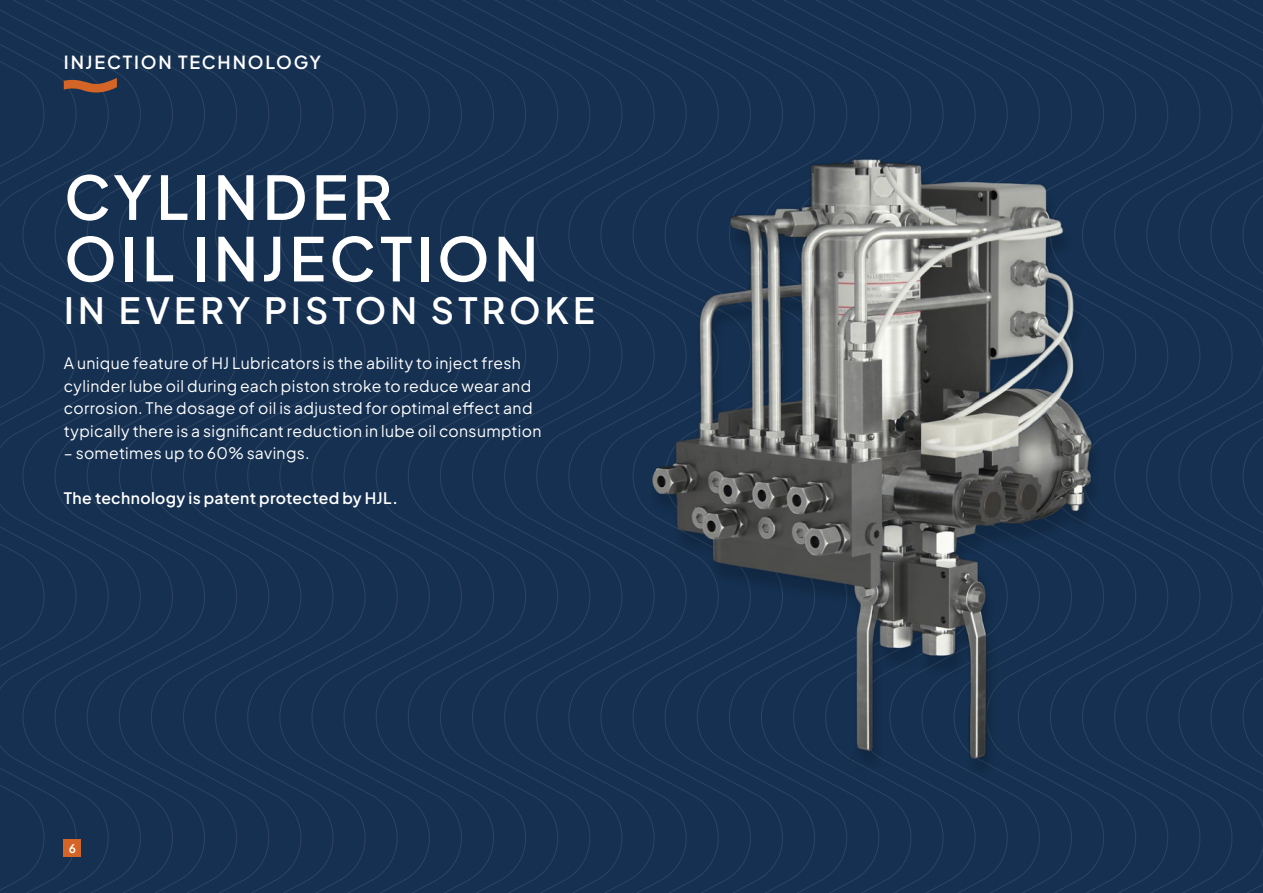
<style>
.page{position:relative;width:1263px;height:893px;background:#fff}
.page>*{position:absolute;margin:0;border:0;box-sizing:border-box;transform-origin:0 0}
.t1{font:600 60px "Plus Jakarta Sans";letter-spacing:.07em;color:#fff}
.Title_2{font:600 36px "Plus Jakarta Sans";letter-spacing:.115em;color:#fff}
.t2{font:600 18px "Plus Jakarta Sans";letter-spacing:.1em;color:#fff}
.Body{font:15.75px/22.5px "Plus Jakarta Sans";letter-spacing:.02em;color:#fff}
.Bodu_bold{font:600 15.75px "Plus Jakarta Sans";letter-spacing:.02em;color:#fff}
.Page_no{font:600 12px "Plus Jakarta Sans";color:#fff}
</style>
<div class="page">
<div style="left:0;top:0;width:32px;height:893px;background:#153050"></div>
<div style="left:32px;top:0;width:32px;height:893px;background:#153050"></div>
<div style="left:64px;top:0;width:32px;height:893px;background:#153050"></div>
<div style="left:96px;top:0;width:32px;height:893px;background:#153050"></div>
<div style="left:128px;top:0;width:32px;height:893px;background:#153050"></div>
<div style="left:160px;top:0;width:32px;height:893px;background:#153050"></div>
<div style="left:192px;top:0;width:32px;height:893px;background:#153050"></div>
<div style="left:224px;top:0;width:33px;height:893px;background:#153050"></div>
<div style="left:257px;top:0;width:32px;height:893px;background:#153050"></div>
<div style="left:289px;top:0;width:32px;height:893px;background:#153050"></div>
<div style="left:321px;top:0;width:32px;height:893px;background:#153050"></div>
<div style="left:353px;top:0;width:32px;height:893px;background:#153050"></div>
<div style="left:385px;top:0;width:32px;height:893px;background:#153050"></div>
<div style="left:417px;top:0;width:32px;height:893px;background:#153050"></div>
<div style="left:449px;top:0;width:32px;height:893px;background:#153050"></div>
<div style="left:481px;top:0;width:32px;height:893px;background:#153050"></div>
<div style="left:513px;top:0;width:32px;height:893px;background:#153050"></div>
<div style="left:545px;top:0;width:33px;height:893px;background:#153050"></div>
<div style="left:578px;top:0;width:32px;height:893px;background:#153050"></div>
<div style="left:610px;top:0;width:32px;height:893px;background:#153050"></div>
<div style="left:642px;top:0;width:32px;height:893px;background:#153050"></div>
<div style="left:674px;top:0;width:32px;height:893px;background:#153050"></div>
<div style="left:706px;top:0;width:32px;height:893px;background:#153050"></div>
<div style="left:738px;top:0;width:32px;height:893px;background:#153050"></div>
<div style="left:770px;top:0;width:32px;height:893px;background:#153050"></div>
<div style="left:802px;top:0;width:32px;height:893px;background:#153050"></div>
<div style="left:834px;top:0;width:32px;height:893px;background:#153050"></div>
<div style="left:866px;top:0;width:33px;height:893px;background:#153050"></div>
<div style="left:899px;top:0;width:32px;height:893px;background:#153050"></div>
<div style="left:931px;top:0;width:32px;height:893px;background:#153050"></div>
<div style="left:963px;top:0;width:32px;height:893px;background:#153050"></div>
<div style="left:995px;top:0;width:32px;height:893px;background:#153050"></div>
<div style="left:1027px;top:0;width:32px;height:893px;background:#153050"></div>
<div style="left:1059px;top:0;width:32px;height:893px;background:#153050"></div>
<div style="left:1091px;top:0;width:32px;height:893px;background:#153050"></div>
<div style="left:1123px;top:0;width:32px;height:893px;background:#153050"></div>
<div style="left:1155px;top:0;width:33px;height:893px;background:#153050"></div>
<div style="left:1188px;top:0;width:32px;height:893px;background:#153050"></div>
<div style="left:1220px;top:0;width:43px;height:893px;background:#153050"></div>
<div style="left:64px;top:840px;width:17px;height:17px;background:#d56526"></div>
<svg style="left:64px;top:78px;width:53px;height:15px"></svg>
<div style="left:649px;top:166px;width:454px;height:615px;background:#153050"></div>
<img style="left:652px;top:159px;width:440px;height:607px">
<p class="t2" style="left:64px;top:46px;width:259px">INJECTION TECHNOLOGY</p>
<p class="t1" style="left:64px;top:145px;width:329px">CYLINDER</p>
<p class="t1" style="left:64px;top:207px;width:476px">OIL INJECTION</p>
<p class="Title_2" style="left:64px;top:279px;width:532px">IN EVERY PISTON STROKE</p>
<p class="Body" style="left:64px;top:350px;width:479px">A unique feature of HJ Lubricators is the ability to inject fresh cylinder lube oil during each piston stroke to reduce wear and corrosion. The dosage of oil is adjusted for optimal effect and typically there is a significant reduction in lube oil consumption</p>
<p class="Body" style="left:64px;top:440px;width:247px">– sometimes up to 60% savings.</p>
<p class="Bodu_bold" style="left:64px;top:484px;width:335px">The technology is patent protected by HJL.</p>
<p class="Page_no" style="left:69px;top:838px;width:9px">6</p>
</div>
